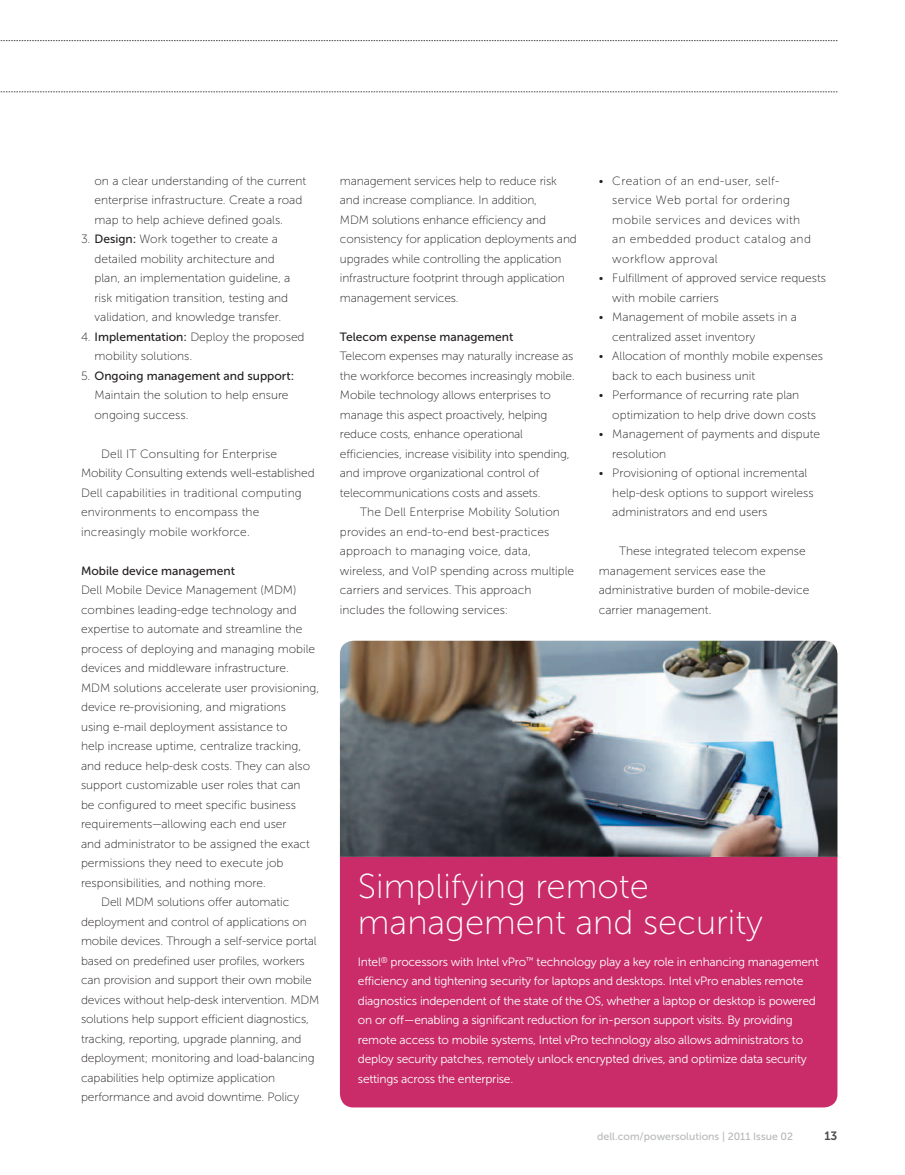
<style>
.page{position:relative;width:905px;height:1175px;background:#fff}
.page>*{position:absolute;margin:0;border:0;box-sizing:border-box;transform-origin:0 0}
.t1{font:34.5px/36px "Museo Sans For Dell 100";color:#fff}
.t2{font:12px/19.5px "Museo Sans For Dell 100";color:#231f20}
.t3{font:12px/19.5px "Museo Sans For Dell 300";letter-spacing:-.02em;color:#fff}
.t4{font:12px/19.5px "Museo Sans For Dell 100";letter-spacing:.03em;color:#231f20}
.t5{font:12px "Museo Sans For Dell 500";color:#231f20}
.t6{font:12px "Museo Sans For Dell 700";color:#4d4d4f}
.t7{font:10.5px "Museo Sans For Dell 500";color:#b6b8ba}
.s1{font-family:"Museo Sans For Dell 500"}
.s2{font-family:"Museo Sans For Dell 100"}
</style>
<div class="page">
<svg style="left:0;top:92px;width:837px;height:1px"></svg>
<svg style="left:0;top:40px;width:837px;height:1px"></svg>
<div style="left:340px;top:856px;width:497px;height:251px;background:#c92c68"></div>
<img style="left:340px;top:640px;width:497px;height:216px">
<p class="t2" style="left:94px;top:171px;width:213px">on a clear understanding of the current enterprise infrastructure. Create a road map to help achieve defined goals.</p>
<p class="t2" style="left:94px;top:229px;width:197px;text-indent:-14px">3. <span class="s1">Design:</span> Work together to create a detailed mobility architecture and plan, an implementation guideline, a risk mitigation transition, testing and validation, and knowledge transfer.</p>
<p class="t2" style="left:94px;top:327px;width:211px;text-indent:-14px">4. <span class="s1">Implementation:</span> Deploy the proposed mobility solutions.</p>
<p class="t5" style="left:81px;top:369px;width:215px"><span class="s2">5.</span> Ongoing management and support:</p>
<p class="t2" style="left:94px;top:385px;width:195px">Maintain the solution to help ensure ongoing success.</p>
<p class="t2" style="left:81px;top:444px;width:235px;text-indent:20px">Dell IT Consulting for Enterprise Mobility Consulting extends well-established Dell capabilities in traditional computing environments to encompass the increasingly mobile workforce.</p>
<p class="t5" style="left:81px;top:564px;width:155px">Mobile device management</p>
<p class="t2" style="left:81px;top:580px;width:217px">Dell Mobile Device Management (MDM)</p>
<p class="t2" style="left:81px;top:600px;width:217px">combines leading-edge technology and</p>
<p class="t2" style="left:81px;top:619px;width:223px">expertise to automate and streamline the</p>
<p class="t2" style="left:81px;top:639px;width:236px">process of deploying and managing mobile</p>
<p class="t2" style="left:81px;top:658px;width:209px">devices and middleware infrastructure.</p>
<p class="t2" style="left:81px;top:678px;width:240px">MDM solutions accelerate user provisioning,</p>
<p class="t2" style="left:81px;top:697px;width:207px">device re-provisioning, and migrations</p>
<p class="t2" style="left:81px;top:717px;width:208px">using e-mail deployment assistance to</p>
<p class="t2" style="left:81px;top:736px;width:222px">help increase uptime, centralize tracking,</p>
<p class="t2" style="left:81px;top:756px;width:231px">and reduce help-desk costs. They can also</p>
<p class="t2" style="left:81px;top:775px;width:221px">support customizable user roles that can</p>
<p class="t2" style="left:81px;top:795px;width:216px">be configured to meet specific business</p>
<p class="t2" style="left:81px;top:814px;width:207px">requirements—allowing each end user</p>
<p class="t2" style="left:81px;top:834px;width:230px">and administrator to be assigned the exact</p>
<p class="t2" style="left:81px;top:853px;width:204px">permissions they need to execute job</p>
<p class="t2" style="left:81px;top:873px;width:186px">responsibilities, and nothing more.</p>
<p class="t2" style="left:101px;top:892px;width:189px">Dell MDM solutions offer automatic</p>
<p class="t2" style="left:81px;top:912px;width:227px">deployment and control of applications on</p>
<p class="t2" style="left:81px;top:931px;width:237px">mobile devices. Through a self-service portal</p>
<p class="t2" style="left:81px;top:951px;width:225px">based on predefined user profiles, workers</p>
<p class="t2" style="left:81px;top:970px;width:232px">can provision and support their own mobile</p>
<p class="t2" style="left:81px;top:990px;width:240px">devices without help-desk intervention. MDM</p>
<p class="t2" style="left:81px;top:1009px;width:229px">solutions help support efficient diagnostics,</p>
<p class="t2" style="left:81px;top:1029px;width:222px">tracking, reporting, upgrade planning, and</p>
<p class="t2" style="left:81px;top:1048px;width:235px">deployment; monitoring and load-balancing</p>
<p class="t2" style="left:81px;top:1068px;width:195px">capabilities help optimize application</p>
<p class="t2" style="left:81px;top:1087px;width:220px">performance and avoid downtime. Policy</p>
<p class="t2" style="left:340px;top:171px;width:238px">management services help to reduce risk and increase compliance. In addition,<br>MDM solutions enhance efficiency and consistency for application deployments and upgrades while controlling the application infrastructure footprint through application management services.</p>
<p class="t5" style="left:340px;top:330px;width:175px">Telecom expense management</p>
<p class="t2" style="left:340px;top:346px;width:236px">Telecom expenses may naturally increase as the workforce becomes increasingly mobile.<br>Mobile technology allows enterprises to manage this aspect proactively, helping reduce costs, enhance operational efficiencies, increase visibility into spending, and improve organizational control of telecommunications costs and assets.</p>
<p class="t2" style="left:340px;top:502px;width:236px;text-indent:20px">The Dell Enterprise Mobility Solution provides an end-to-end best-practices approach to managing voice, data, wireless, and VoIP spending across multiple carriers and services. This approach includes the following services:</p>
<p class="t4" style="left:612px;top:171px;width:200px;text-indent:-14px">• Creation of an end-user, self&shy;service Web portal for ordering mobile services and devices with an embedded product catalog and workflow approval</p>
<p class="t2" style="left:612px;top:268px;width:215px;text-indent:-14px">• Fulfillment of approved service requests with mobile carriers</p>
<p class="t2" style="left:612px;top:307px;width:186px;text-indent:-14px">• Management of mobile assets in a centralized asset inventory</p>
<p class="t2" style="left:612px;top:346px;width:212px;text-indent:-14px">• Allocation of monthly mobile expenses back to each business unit</p>
<p class="t2" style="left:612px;top:385px;width:205px;text-indent:-14px">• Performance of recurring rate plan optimization to help drive down costs</p>
<p class="t2" style="left:612px;top:424px;width:209px;text-indent:-14px">• Management of payments and dispute resolution</p>
<p class="t2" style="left:612px;top:463px;width:203px;text-indent:-14px">• Provisioning of optional incremental help-desk options to support wireless administrators and end users</p>
<p class="t2" style="left:598px;top:541px;width:212px;text-indent:20px">These integrated telecom expense management services ease the administrative burden of mobile-device carrier management.</p>
<h1 class="t1" style="left:358px;top:868px;width:407px">Simplifying remote management and security</h1>
<p class="t3" style="left:358px;top:951px;width:462px">Intel<sup>®</sup> processors with Intel vPro<sup>™</sup> technology play a key role in enhancing management efficiency and tightening security for laptops and desktops. Intel vPro enables remote diagnostics independent of the state of the OS, whether a laptop or desktop is powered on or off—enabling a significant reduction for in-person support visits. By providing remote access to mobile systems, Intel vPro technology also allows administrators to deploy security patches, remotely unlock encrypted drives, and optimize data security settings across the enterprise.</p>
<p class="t7" style="left:597px;top:1131px;width:197px">dell.com/powersolutions | 2011 Issue 02</p>
<p class="t6" style="left:824px;top:1129px;width:15px">13</p>
</div>
